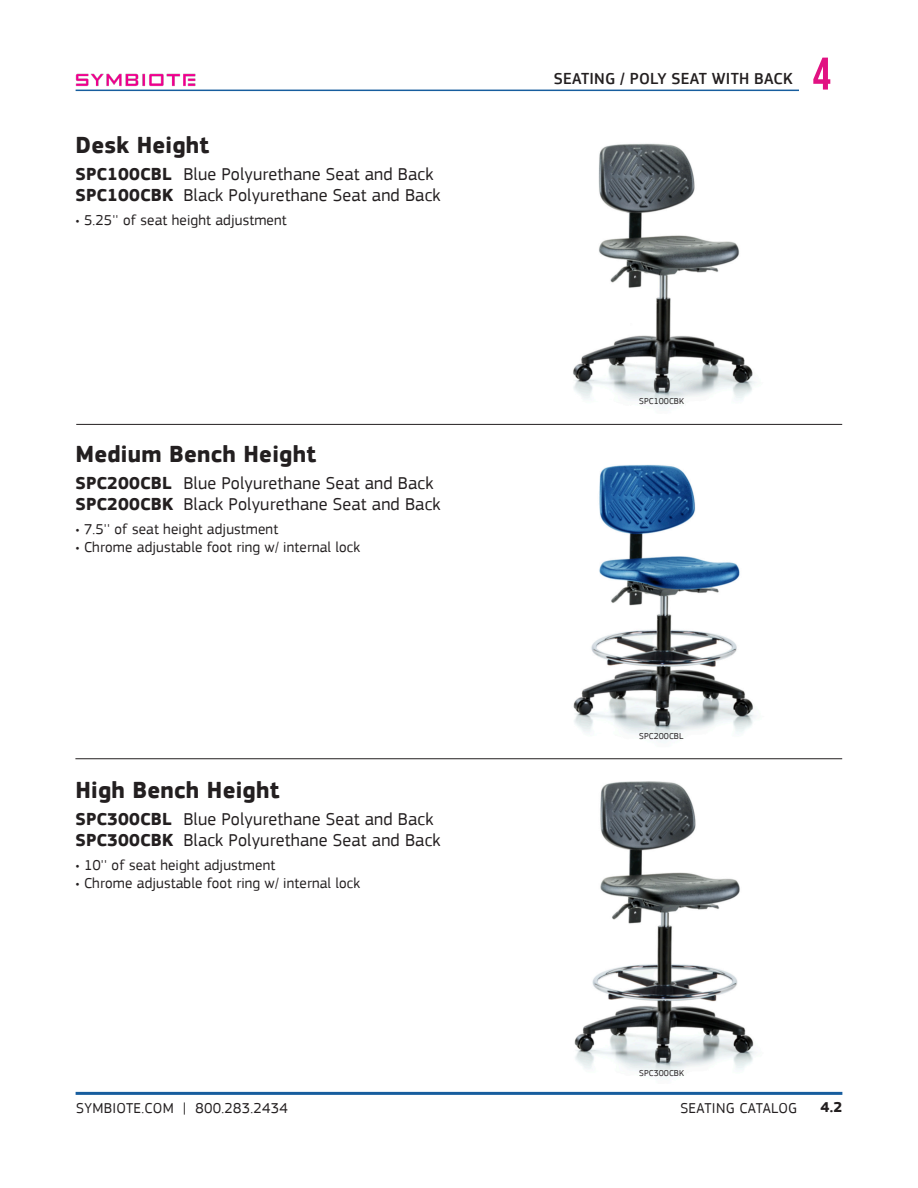
<style>
.page{position:relative;width:918px;height:1188px;background:#fff}
.page>*{position:absolute;margin:0;border:0;box-sizing:border-box;transform-origin:0 0}
.CAT_Header_Section_Number_Babus_Neue_Pin{font:72px "Bebas Neue";color:#e11282}
.CAT_Page_Headers_Section_Prod_Name_11PT{font:700 24px "PF Square Sans Pro";letter-spacing:.01em;color:#231f20}
.CAT_Page_Headers_Section_Prod_Name_11PT-2{font:18px "PF Square Sans Pro";letter-spacing:.01em;color:#231f20}
.CAT_Page_Headers_Section_Prod_Name_11PT-3{font:500 16.5px "PF Square Sans Pro";letter-spacing:.01em;color:#231f20}
.CAT_Page_Headers_Section_Prod_Name_11PT-4{font:15px "PF Square Sans Pro";letter-spacing:.01em;color:#231f20}
.CAT_Base_Master_Footer{font:15px "PF Square Sans Pro";letter-spacing:.02em;color:#231f20}
.CAT_Page_Headers_Section_Prod_Name_11PT-5{font:700 15px "PF Square Sans Pro";color:#231f20}
.CAT_Page_Headers_Section_Prod_Name_11PT-6{font:9px "PF Square Sans Pro";letter-spacing:.01em;color:#231f20}
.s1{font-weight:700}
</style>
<div class="page">
<img style="left:75px;top:73px;width:127px;height:17px">
<hr style="left:76px;top:90px;width:766px;height:1px;background:#175d9e">
<hr style="left:76px;top:1092px;width:766px;height:3px;background:#175d9e">
<div style="left:799px;top:55px;width:98px;height:69px;background:#fff"></div>
<img style="left:573px;top:143px;width:184px;height:267px">
<img style="left:573px;top:464px;width:184px;height:279px">
<img style="left:555px;top:759px;width:218px;height:321px">
<hr style="left:76px;top:424px;width:766px;height:1px;background:#231f20">
<hr style="left:75px;top:758px;width:767px;height:1px;background:#231f20">
<p class="CAT_Page_Headers_Section_Prod_Name_11PT" style="left:75px;top:131px;width:135px">Desk Height</p>
<p class="CAT_Page_Headers_Section_Prod_Name_11PT-2" style="left:75px;top:164px;width:360px"><span class="s1">SPC100CBL</span> Blue Polyurethane Seat and Back</p>
<p class="CAT_Page_Headers_Section_Prod_Name_11PT-2" style="left:75px;top:185px;width:367px"><span class="s1">SPC100CBK</span> Black Polyurethane Seat and Back</p>
<p class="CAT_Page_Headers_Section_Prod_Name_11PT-4" style="left:75px;top:211px;width:213px">• 5.25'' of seat height adjustment</p>
<p class="CAT_Page_Headers_Section_Prod_Name_11PT" style="left:75px;top:440px;width:242px">Medium Bench Height</p>
<p class="CAT_Page_Headers_Section_Prod_Name_11PT-2" style="left:75px;top:473px;width:360px"><span class="s1">SPC200CBL</span> Blue Polyurethane Seat and Back</p>
<p class="CAT_Page_Headers_Section_Prod_Name_11PT-2" style="left:75px;top:494px;width:367px"><span class="s1">SPC200CBK</span> Black Polyurethane Seat and Back</p>
<p class="CAT_Page_Headers_Section_Prod_Name_11PT-4" style="left:75px;top:520px;width:204px">• 7.5'' of seat height adjustment</p>
<p class="CAT_Page_Headers_Section_Prod_Name_11PT-4" style="left:75px;top:538px;width:286px">• Chrome adjustable foot ring w/ internal lock</p>
<p class="CAT_Page_Headers_Section_Prod_Name_11PT" style="left:75px;top:775px;width:206px">High Bench Height</p>
<p class="CAT_Page_Headers_Section_Prod_Name_11PT-2" style="left:75px;top:808px;width:360px"><span class="s1">SPC300CBL</span> Blue Polyurethane Seat and Back</p>
<p class="CAT_Page_Headers_Section_Prod_Name_11PT-2" style="left:75px;top:829px;width:367px"><span class="s1">SPC300CBK</span> Black Polyurethane Seat and Back</p>
<p class="CAT_Page_Headers_Section_Prod_Name_11PT-4" style="left:75px;top:856px;width:201px">• 10'' of seat height adjustment</p>
<p class="CAT_Page_Headers_Section_Prod_Name_11PT-4" style="left:75px;top:874px;width:286px">• Chrome adjustable foot ring w/ internal lock</p>
<p class="CAT_Page_Headers_Section_Prod_Name_11PT-3" style="left:554px;top:69px;width:240px">SEATING / POLY SEAT WITH BACK</p>
<p class="CAT_Header_Section_Number_Babus_Neue_Pin" style="left:812px;top:42px;width:22px">4</p>
<p class="CAT_Page_Headers_Section_Prod_Name_11PT-6" style="left:639px;top:396px;width:46px">SPC100CBK</p>
<p class="CAT_Page_Headers_Section_Prod_Name_11PT-6" style="left:639px;top:731px;width:46px">SPC200CBL</p>
<p class="CAT_Page_Headers_Section_Prod_Name_11PT-6" style="left:639px;top:1068px;width:46px">SPC300CBK</p>
<p class="CAT_Base_Master_Footer" style="left:76px;top:1099px;width:213px">SYMBIOTE.COM | 800.283.2434</p>
<p class="CAT_Base_Master_Footer" style="left:680px;top:1099px;width:118px">SEATING CATALOG</p>
<p class="CAT_Page_Headers_Section_Prod_Name_11PT-5" style="left:820px;top:1098px;width:23px">4.2</p>
</div>
